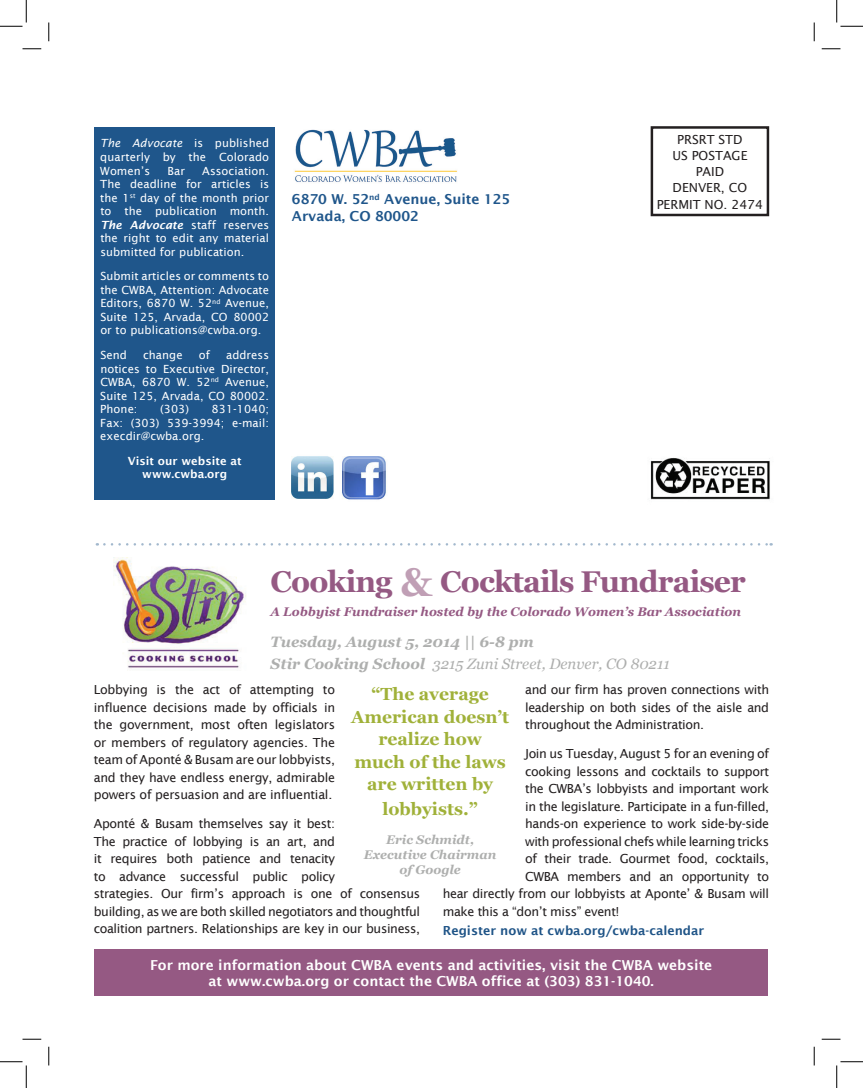
<style>
.page{position:relative;width:863px;height:1088px;background:#fff}
.page>*{position:absolute;margin:0;border:0;box-sizing:border-box;transform-origin:0 0}
.t1{font:700 30px "Georgia";letter-spacing:-.03em;color:#955983}
.t2{font:700 17.5px/22.5px "Georgia";color:#a0b139;text-align:center}
.t3{font:italic 700 15px/22.5px "Georgia";color:#aeafae}
.t4{font:600 13.75px/16.5px "Lucida Sans";color:#fff;text-align:center}
.t5{font:600 13.75px/16.5px "Lucida Sans";color:#1f568b}
.t6{font:12.5px/17.5px "Lucida Sans";letter-spacing:-.03em;color:#231f20;text-align:justify}
.t7{font:italic 700 12.5px "Georgia";color:#955983}
.t8{font:12.5px/16.2px "Lucida Sans";color:#231f20;text-align:center}
.t9{font:italic 700 12.5px/15px "Georgia";color:#aeafae;text-align:center}
.t10{font:600 12.5px "Lucida Sans";color:#1f5487}
.t11{font:11.25px/13.5px "Lucida Sans";letter-spacing:.005em;color:#fff;text-align:justify}
.t12{font:600 11.25px/13.5px "Lucida Sans";letter-spacing:.005em;color:#fff;text-align:center}
.s1{font-style:italic}
.s2{font-weight:600;font-style:italic}
.s3{font-size:40px;color:#c09fb5}
.s4{font-weight:400}
</style>
<div class="page">
<img style="left:113px;top:557px;width:133px;height:111px">
<div style="left:95px;top:128px;width:180px;height:372px;background:#1f568b"></div>
<div style="left:650px;top:126px;width:119px;height:90px;border:2px solid #231f20"></div>
<div style="left:94px;top:949px;width:674px;height:47px;background:#955983"></div>
<img style="left:294px;top:129px;width:163px;height:53px">
<img style="left:650px;top:458px;width:120px;height:42px">
<svg style="left:104px;top:543px;width:667px;height:2px"></svg>
<img style="left:291px;top:456px;width:43px;height:43px">
<img style="left:342px;top:456px;width:44px;height:44px">
<svg style="left:22px;top:48px;width:19px;height:2px"></svg>
<svg style="left:821px;top:48px;width:19px;height:2px"></svg>
<svg style="left:22px;top:1038px;width:19px;height:2px"></svg>
<svg style="left:821px;top:1038px;width:19px;height:2px"></svg>
<svg style="left:48px;top:22px;width:2px;height:19px"></svg>
<svg style="left:48px;top:1046px;width:2px;height:19px"></svg>
<svg style="left:813px;top:22px;width:2px;height:19px"></svg>
<svg style="left:813px;top:1046px;width:2px;height:19px"></svg>
<svg style="left:0;top:0;width:27px;height:27px"></svg>
<svg style="left:0;top:1061px;width:27px;height:27px"></svg>
<svg style="left:836px;top:0;width:26px;height:27px"></svg>
<svg style="left:836px;top:1061px;width:26px;height:27px"></svg>
<p class="t11" style="left:100px;top:137px;width:170px"><span class="s1">The Advocate</span> is published quarterly by the Colorado Women’s</p>
<p class="t11" style="left:100px;top:164px;width:170px;text-indent:102px">Association.<br>The deadline for articles is the 1<sup>st</sup> day of the month prior to the publication month.<br><span class="s2">The Advocate</span> staff reserves the right to edit any material submitted for publication.</p>
<p class="t11" style="left:100px;top:269px;width:170px">Submit articles or comments to the CWBA, Attention: Advocate Editors, 6870 W. 52<sup>nd</sup> Avenue, Suite 125, Arvada, CO 80002 or to publications@cwba.org.</p>
<p class="t11" style="left:100px;top:348px;width:28px">Send</p>
<p class="t11" style="left:143px;top:348px;width:41px">change</p>
<p class="t11" style="left:199px;top:348px;width:13px">of</p>
<p class="t11" style="left:167px;top:164px;width:19px">Bar</p>
<p class="t11" style="left:100px;top:348px;width:170px;text-indent:126px">address notices to Executive Director, CWBA, 6870 W. 52<sup>nd</sup> Avenue, Suite 125, Arvada, CO 80002.<br>Phone:</p>
<p class="t11" style="left:160px;top:402px;width:30px">(303)</p>
<p class="t11" style="left:100px;top:402px;width:170px;text-indent:111px">831-1040; Fax: (303) 539-3994; e-mail: execdir@cwba.org.</p>
<p class="t12" style="left:128px;top:454px;width:115px">Visit our website at www.cwba.org</p>
<p class="t5" style="left:292px;top:191px;width:220px">6870 W. 52<sup>nd</sup> Avenue, Suite 125<br>Arvada, CO 80002</p>
<p class="t8" style="left:656px;top:131px;width:108px">PRSRT STD<br>US POSTAGE<br>PAID<br>DENVER, CO<br>PERMIT NO. 2474</p>
<h1 class="t1" style="left:270px;top:562px;width:476px">Cooking <span class="s3">&amp;</span> Cocktails Fundraiser</h1>
<p class="t7" style="left:271px;top:604px;width:472px">A Lobbyist Fundraiser hosted by the Colorado Women’s Bar Association</p>
<p class="t3" style="left:270px;top:630px;width:401px">Tuesday, August 5, 2014 || 6-8 pm<br>Stir Cooking School <span class="s4">3215 Zuni Street, Denver, CO 80211</span></p>
<p class="t6" style="left:525px;top:681px;width:245px">and our firm has proven connections with leadership on both sides of the aisle and throughout the Administration.</p>
<p class="t6" style="left:525px;top:744px;width:245px">Join us Tuesday, August 5 for an evening of</p>
<p class="t6" style="left:525px;top:762px;width:245px">cooking lessons and cocktails to support</p>
<p class="t6" style="left:525px;top:779px;width:245px">the CWBA’s lobbyists and important work</p>
<p class="t6" style="left:525px;top:797px;width:245px">in the legislature. Participate in a fun-filled,</p>
<p class="t6" style="left:525px;top:814px;width:245px">hands-on experience to work side-by-side</p>
<p class="t6" style="left:525px;top:832px;width:245px">with professional chefs while learning tricks</p>
<p class="t6" style="left:525px;top:849px;width:245px">of their trade. Gourmet food, cocktails,</p>
<p class="t6" style="left:525px;top:867px;width:245px">CWBA members and an opportunity to</p>
<p class="t6" style="left:442px;top:884px;width:328px">hear directly from our lobbyists at Aponte’ &amp; Busam will</p>
<p class="t6" style="left:442px;top:902px;width:178px">make this a “don’t miss” event!</p>
<p class="t10" style="left:442px;top:923px;width:263px">Register now at cwba.org/cwba-calendar</p>
<p class="t6" style="left:94px;top:681px;width:243px">Lobbying is the act of attempting to influence decisions made by officials in the government, most often legislators or members of regulatory agencies. The team of Aponté &amp; Busam are our lobbyists, and they have endless energy, admirable powers of persuasion and are influential.</p>
<p class="t6" style="left:94px;top:814px;width:328px;text-align:left">Aponté &amp; Busam themselves say it best:<br>The practice of lobbying is an art, and<br>it requires both patience and tenacity<br>to advance successful public policy<br>strategies. Our firm’s approach is one of consensus building, as we are both skilled negotiators and thoughtful coalition partners. Relationships are key in our business,</p>
<h2 class="t2" style="left:351px;top:683px;width:160px">“The average<br>American doesn’t realize how much of the laws are written by</h2>
<h2 class="t2" style="left:382px;top:798px;width:97px">lobbyists.”</h2>
<p class="t9" style="left:364px;top:832px;width:134px">Eric Schmidt,<br>Executive Chairman of Google</p>
<p class="t4" style="left:150px;top:956px;width:563px">For more information about CWBA events and activities, visit the CWBA website at www.cwba.org or contact the CWBA office at (303) 831-1040.</p>
</div>
